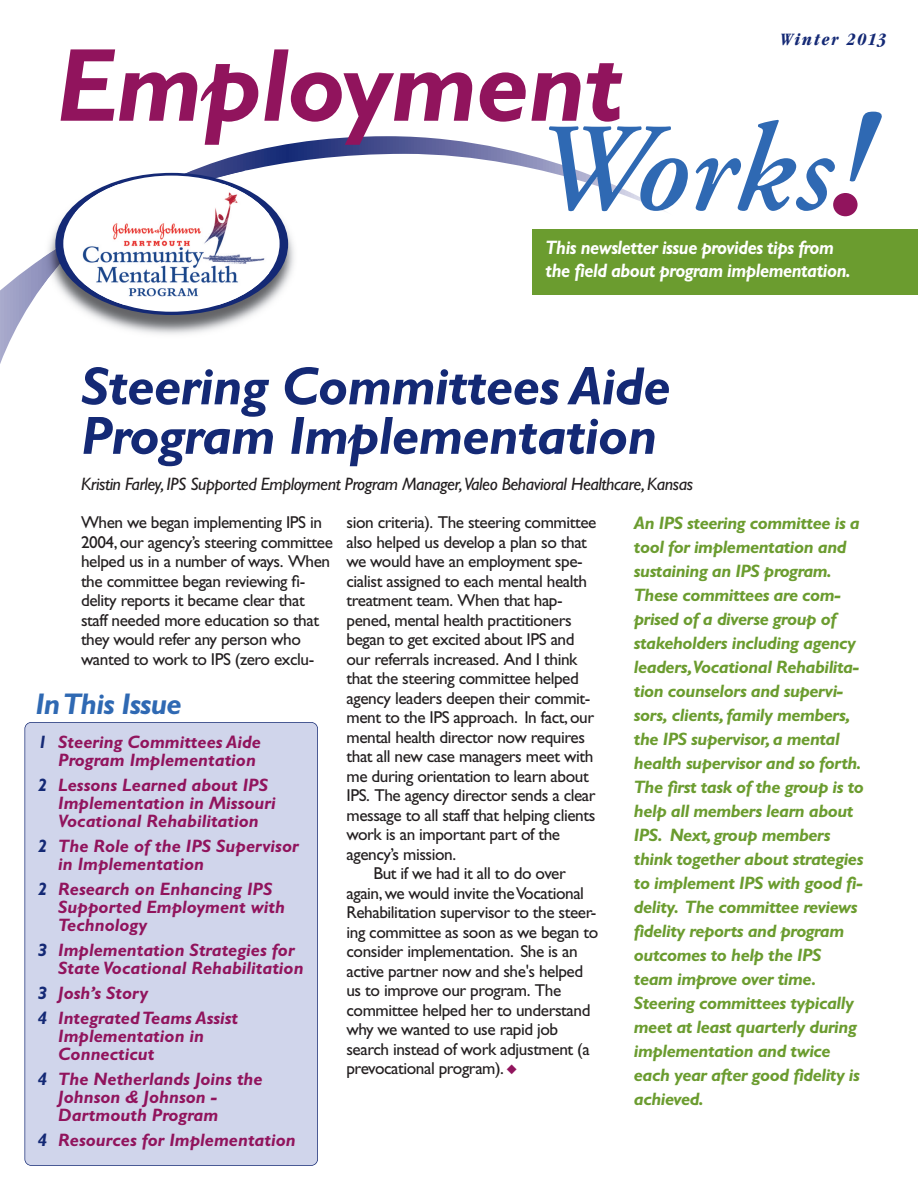
<style>
.page{position:relative;width:918px;height:1188px;background:#fff}
.page>*{position:absolute;margin:0;border:0;box-sizing:border-box;transform-origin:0 0}
.t1{font:italic 600 156.6px "Adobe Garamond";color:#2f69b3}
.t2{font:italic 600 124.8px "Adobe Garamond";letter-spacing:-.005em;color:#2f69b3}
.t3{font:italic 700 104.55px "Gill Sans Std";letter-spacing:-.01em;color:#91145d}
.t4{font:italic 700 54px/49.5px "Gill Sans Std";letter-spacing:-.015em;color:#142975}
.t5{font:italic 700 30px "Gill Sans Std";letter-spacing:-.025em;color:#2f69b3}
.t6{font:italic 700 19.5px/22.5px "Gill Sans Std";letter-spacing:-.025em;color:#fff;scale:.92 1}
.t7{font:italic 700 18px/24px "Gill Sans Std";letter-spacing:-.025em;color:#6b9c2f}
.t8{font:italic 700 18px/18px "Gill Sans Std";color:#91145d}
.t9{font:italic 18px "Gill Sans";letter-spacing:-.025em;color:#231f20}
.t10{font:italic 700 condensed 18px "Garamond";letter-spacing:.1em;color:#142975}
.t11{font:17.25px/19.5px "Gill Sans Std";letter-spacing:-.025em;color:#231f20}
.s1{color:#91145d}
.s2{color:#142975}
</style>
<div class="page">
<svg style="left:0;top:136px;width:672px;height:228px"></svg>
<img style="left:42px;top:171px;width:64px;height:49px">
<img style="left:106px;top:171px;width:139px;height:13px">
<img style="left:42px;top:220px;width:33px;height:67px">
<div style="left:55px;top:173px;width:233px;height:142px;background:#142975;border-radius:50%"></div>
<div style="left:63px;top:176px;width:217px;height:136px;background:#fff;border-radius:50%"></div>
<img style="left:75px;top:184px;width:193px;height:121px">
<div style="left:833px;top:193px;width:25px;height:23px;background:#91145d;border-radius:50%"></div>
<div style="left:25px;top:723px;width:292px;height:442px;background:#d0d5eb;border-radius:6px"></div>
<div style="left:24px;top:722px;width:294px;height:444px;border:2px solid #142975;border-radius:7px"></div>
<div style="left:532px;top:229px;width:386px;height:65px;background:#6b9c2f"></div>
<p class="t10" style="left:780px;top:33px;width:108px">Winter 2013</p>
<h3 class="t3" style="left:56px;top:46px;width:569px">Employment</h3>
<h1 class="t1" style="left:823px;top:101px;width:41px">!</h1>
<h2 class="t2" style="left:528px;top:120px;width:300px">Works</h2>
<p class="t6" style="left:546px;top:238px;width:333px">This newsletter issue provides tips from the field about program implementation.</p>
<h3 class="t4" style="left:81px;top:366px;width:591px">Steering Committees Aide<br>Program Implementation</h3>
<p class="t9" style="left:81px;top:477px;width:614px">Kristin Farley, IPS Supported Employment Program Manager,Valeo Behavioral Healthcare,Kansas</p>
<p class="t11" style="left:81px;top:514px;width:253px">When we began implementing IPS in 2004,our agency’s steering committee helped us in a number of ways. When the committee began reviewing fi&shy;delity reports it became clear that staff needed more education so that they would refer any person who wanted to work to IPS (zero exclu-</p>
<p class="t11" style="left:346px;top:514px;width:252px">sion criteria). The steering committee</p>
<p class="t11" style="left:347px;top:534px;width:242px">also helped us develop a plan so that</p>
<p class="t11" style="left:347px;top:553px;width:238px">we would have an employment spe-</p>
<p class="t11" style="left:347px;top:573px;width:242px">cialist assigned to each mental health</p>
<p class="t11" style="left:347px;top:592px;width:218px">treatment team. When that hap-</p>
<p class="t11" style="left:347px;top:612px;width:227px">pened, mental health practitioners</p>
<p class="t11" style="left:347px;top:631px;width:230px">began to get excited about IPS and</p>
<p class="t11" style="left:347px;top:651px;width:233px">our referrals increased. And I think</p>
<p class="t11" style="left:347px;top:670px;width:234px">that the steering committee helped</p>
<p class="t11" style="left:347px;top:690px;width:246px">agency leaders deepen their commit-</p>
<p class="t11" style="left:347px;top:709px;width:249px">ment to the IPS approach. In fact,our</p>
<p class="t11" style="left:347px;top:729px;width:240px">mental health director now requires</p>
<p class="t11" style="left:347px;top:748px;width:248px">that all new case managers meet with</p>
<p class="t11" style="left:347px;top:768px;width:244px">me during orientation to learn about</p>
<p class="t11" style="left:347px;top:787px;width:251px">IPS. The agency director sends a clear</p>
<p class="t11" style="left:347px;top:807px;width:250px">message to all staff that helping clients</p>
<p class="t11" style="left:347px;top:826px;width:215px">work is an important part of the</p>
<p class="t11" style="left:346px;top:846px;width:111px">agency’s mission.</p>
<p class="t11" style="left:373px;top:865px;width:194px">But if we had it all to do over</p>
<p class="t11" style="left:346px;top:885px;width:239px">again,we would invite theVocational</p>
<p class="t11" style="left:346px;top:904px;width:251px">Rehabilitation supervisor to the steer-</p>
<p class="t11" style="left:346px;top:924px;width:253px">ing committee as soon as we began to</p>
<p class="t11" style="left:346px;top:943px;width:233px">consider implementation. She is an</p>
<p class="t11" style="left:346px;top:963px;width:238px">active partner now and she's helped</p>
<p class="t11" style="left:346px;top:982px;width:216px">us to improve our program. The</p>
<p class="t11" style="left:346px;top:1002px;width:246px">committee helped her to understand</p>
<p class="t11" style="left:346px;top:1021px;width:213px">why we wanted to use rapid job</p>
<p class="t11" style="left:346px;top:1041px;width:245px">search instead of work adjustment (a</p>
<p class="t11" style="left:346px;top:1060px;width:172px">prevocational program). <span class="s1">◆</span></p>
<p class="t7" style="left:634px;top:513px;width:232px">An IPS steering committee is a tool for implementation and sustaining an IPS program.<br>These committees are com&shy;prised of a diverse group of stakeholders including agency leaders,Vocational Rehabilita&shy;tion counselors and supervi&shy;sors, clients,family members, the IPS supervisor,a mental health supervisor and so forth.<br>The first task of the group is to help all members learn about<br>IPS. Next, group members think together about strategies to implement IPS with good fi&shy;delity. The committee reviews fidelity reports and program outcomes to help the IPS team improve over time.<br>Steering committees typically meet at least quarterly during implementation and twice each year after good fidelity is achieved.</p>
<h3 class="t5" style="left:36px;top:693px;width:148px">InThis Issue</h3>
<p class="t8" style="left:38px;top:735px;width:225px;text-align:right"><span class="s2">1</span> Steering Committees Aide<br>Program Implementation</p>
<p class="t8" style="left:58px;top:778px;width:219px;text-indent:-20px"><span class="s2">2</span> Lessons Learned about IPS<br>Implementation in Missouri<br>Vocational Rehabilitation</p>
<p class="t8" style="left:58px;top:839px;width:242px;text-indent:-20px"><span class="s2">2</span> The Role of the IPS Supervisor in Implementation</p>
<p class="t8" style="left:58px;top:882px;width:228px;text-indent:-20px"><span class="s2">2</span> Research on Enhancing IPS<br>Supported Employment with<br>Technology</p>
<p class="t8" style="left:58px;top:943px;width:247px;text-indent:-20px"><span class="s2">3</span> Implementation Strategies for<br>State Vocational Rehabilitation</p>
<p class="t8" style="left:38px;top:982px;width:202px;line-height:25px"><span class="s2">3</span> Josh’s Story<br><span class="s2">4</span> IntegratedTeams Assist</p>
<p class="t8" style="left:58px;top:1029px;width:147px">Implementation in<br>Connecticut</p>
<p class="t8" style="left:58px;top:1072px;width:206px;text-indent:-20px"><span class="s2">4</span> The Netherlands Joins the<br>Johnson &amp; Johnson -<br>Dartmouth Program</p>
<p class="t8" style="left:38px;top:1133px;width:259px"><span class="s2">4</span> Resources for Implementation</p>
</div>
